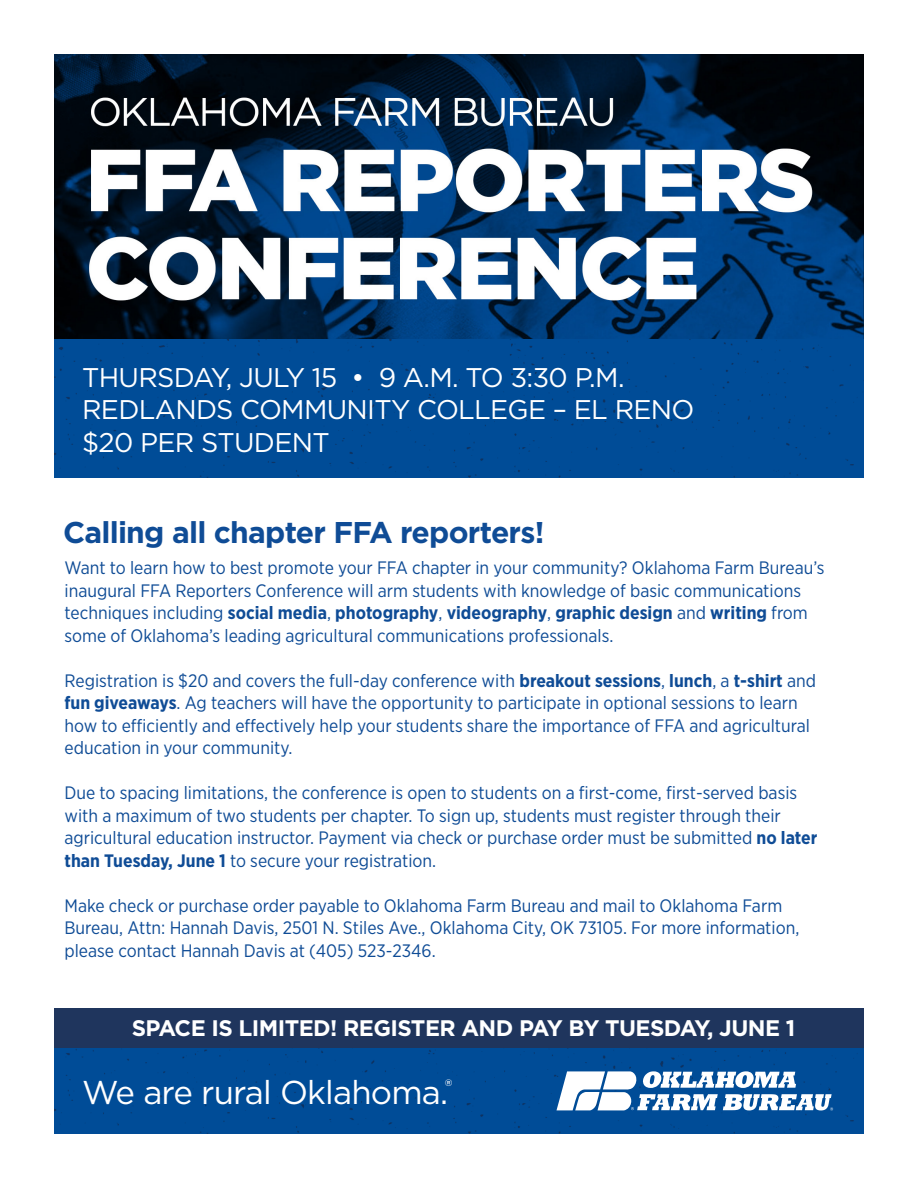
<style>
.page{position:relative;width:918px;height:1188px;background:#fff}
.page>*{position:absolute;margin:0;border:0;box-sizing:border-box;transform-origin:0 0}
.t1{font:33px "Gotham";letter-spacing:-.025em;color:#fff}
.t2{font:700 30px "Gotham";letter-spacing:-.025em;color:#0f4c96}
.t3{font:27px "Gotham";letter-spacing:-.025em;color:#fff}
.t4{font:700 22.5px "Gotham";letter-spacing:-.025em;color:#fff}
.t5{font:18px/22.5px "Gotham Narrow";color:#0f4c96}
.s1{font-weight:700}
</style>
<div class="page">
<img style="left:54px;top:54px;width:810px;height:424px">
<div style="left:54px;top:1048px;width:810px;height:86px;background:#004c97"></div>
<svg style="left:557px;top:1071px;width:276px;height:39px"></svg>
<div style="left:54px;top:1008px;width:810px;height:40px;background:#1f355d"></div>
<p class="t3" style="left:82px;top:360px;width:544px">THURSDAY, JULY 15 • 9 A.M. TO 3:30 P.M.</p>
<p class="t3" style="left:82px;top:393px;width:614px">REDLANDS COMMUNITY COLLEGE – EL RENO</p>
<p class="t3" style="left:82px;top:425px;width:249px">$20 PER STUDENT</p>
<p class="t2" style="left:63px;top:512px;width:483px">Calling all chapter FFA reporters!</p>
<p class="t5" style="left:64px;top:557px;width:762px">Want to learn how to best promote your FFA chapter in your community? Oklahoma Farm Bureau’s inaugural FFA Reporters Conference will arm students with knowledge of basic communications techniques including <span class="s1">social media</span>, <span class="s1">photography</span>, <span class="s1">videography</span>, <span class="s1">graphic design</span> and <span class="s1">writing</span> from some of Oklahoma’s leading agricultural communications professionals.</p>
<p class="t5" style="left:64px;top:669px;width:753px">Registration is $20 and covers the full-day conference with <span class="s1">breakout sessions</span>, <span class="s1">lunch</span>, a <span class="s1">t-shirt</span> and <span class="s1">fun giveaways</span>. Ag teachers will have the opportunity to participate in optional sessions to learn how to efficiently and effectively help your students share the importance of FFA and agricultural education in your community.</p>
<p class="t5" style="left:64px;top:782px;width:754px">Due to spacing limitations, the conference is open to students on a first-come, first-served basis with a maximum of two students per chapter. To sign up, students must register through their agricultural education instructor. Payment via check or purchase order must be submitted <span class="s1">no later than Tuesday, June 1</span> to secure your registration.</p>
<p class="t5" style="left:64px;top:894px;width:736px">Make check or purchase order payable to Oklahoma Farm Bureau and mail to Oklahoma Farm<br>Bureau, Attn: Hannah Davis, 2501 N. Stiles Ave., Oklahoma City, OK 73105. For more information, please contact Hannah Davis at (405) 523-2346.</p>
<p class="t4" style="left:132px;top:1013px;width:665px">SPACE IS LIMITED! REGISTER AND PAY BY TUESDAY, JUNE 1</p>
<p class="t1" style="left:82px;top:1071px;width:372px">We are rural Oklahoma.<sup>®</sup></p>
</div>
